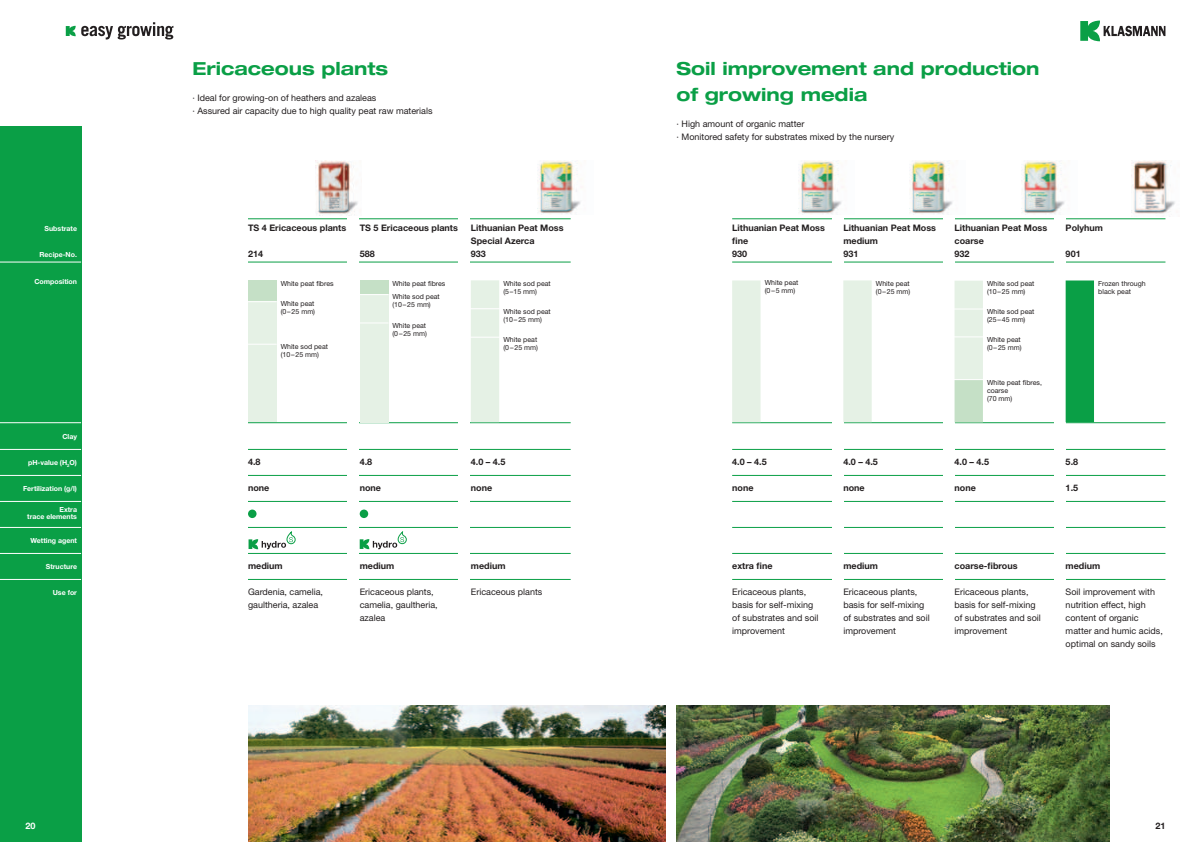
<style>
.page{position:relative;width:1191px;height:842px;background:#fff}
.page>*{position:absolute;margin:0;border:0;box-sizing:border-box;transform-origin:0 0}
.t1{font:700 expanded 18px/26px "Helvetica Neue";color:#0a9f46}
.t2{font:9px/13px "Helvetica Neue";color:#231f20}
.t3{font:700 9px/13px "Helvetica Neue LT Pro";color:#231f20}
.t4{font:9px/13px "Helvetica Neue LT Pro";color:#231f20}
.t5{font:700 9px "Helvetica Neue LT Pro";color:#fff}
.t6{font:7px/8px "Helvetica Neue LT Pro";color:#231f20}
.t7{font:700 7px "Helvetica Neue";color:#fff}
.t8{font:700 7px/7px "Helvetica Neue LT Pro";color:#fff;text-align:right}
.t9{font:7px/8px "Helvetica Neue";color:#231f20}
</style>
<div class="page">
<svg style="left:1080px;top:21px;width:85px;height:20px"></svg>
<div style="left:0;top:126px;width:81px;height:716px;background:#0a9f46"></div>
<svg style="left:66px;top:22px;width:107px;height:18px"></svg>
<img style="left:676px;top:706px;width:433px;height:136px">
<hr style="left:0;top:262px;width:81px;height:1px;background:#fff">
<hr style="left:0;top:422px;width:81px;height:1px;background:#fff">
<hr style="left:0;top:475px;width:81px;height:1px;background:#fff">
<hr style="left:0;top:501px;width:81px;height:1px;background:#fff">
<hr style="left:0;top:527px;width:81px;height:1px;background:#fff">
<hr style="left:0;top:553px;width:81px;height:1px;background:#fff">
<hr style="left:0;top:579px;width:81px;height:1px;background:#fff">
<hr style="left:0;top:449px;width:81px;height:1px;background:#fff">
<hr style="left:732px;top:449px;width:433px;height:1px;background:#0a9f46">
<hr style="left:732px;top:527px;width:433px;height:1px;background:#0a9f46">
<hr style="left:732px;top:475px;width:433px;height:1px;background:#0a9f46">
<hr style="left:732px;top:553px;width:433px;height:1px;background:#0a9f46">
<hr style="left:732px;top:501px;width:433px;height:1px;background:#0a9f46">
<hr style="left:732px;top:579px;width:433px;height:1px;background:#0a9f46">
<hr style="left:732px;top:262px;width:433px;height:1px;background:#0a9f46">
<hr style="left:732px;top:218px;width:433px;height:1px;background:#0a9f46">
<hr style="left:732px;top:422px;width:433px;height:1px;background:#0a9f46">
<hr style="left:248px;top:579px;width:322px;height:1px;background:#0a9f46">
<hr style="left:248px;top:553px;width:322px;height:1px;background:#0a9f46">
<hr style="left:248px;top:527px;width:322px;height:1px;background:#0a9f46">
<hr style="left:248px;top:501px;width:322px;height:1px;background:#0a9f46">
<hr style="left:248px;top:475px;width:322px;height:1px;background:#0a9f46">
<hr style="left:248px;top:449px;width:322px;height:1px;background:#0a9f46">
<hr style="left:248px;top:422px;width:322px;height:1px;background:#0a9f46">
<hr style="left:248px;top:262px;width:322px;height:1px;background:#0a9f46">
<hr style="left:248px;top:218px;width:322px;height:1px;background:#0a9f46">
<div style="left:832px;top:215px;width:11px;height:434px;background:#fff"></div>
<div style="left:943px;top:215px;width:11px;height:434px;background:#fff"></div>
<div style="left:1054px;top:215px;width:11px;height:434px;background:#fff"></div>
<div style="left:459px;top:179px;width:11px;height:517px;background:#fff"></div>
<div style="left:348px;top:179px;width:11px;height:517px;background:#fff"></div>
<div style="left:732px;top:280px;width:28px;height:142px;background:#e5f1e5"></div>
<div style="left:843px;top:280px;width:28px;height:142px;background:#e5f1e5"></div>
<div style="left:1065px;top:280px;width:29px;height:142px;background:#0a9f46"></div>
<svg style="left:954px;top:281px;width:29px;height:141px;background:#dcecdc"></svg>
<hr style="left:953px;top:379px;width:31px;height:1px;background:#fff">
<hr style="left:953px;top:337px;width:31px;height:1px;background:#fff">
<hr style="left:953px;top:309px;width:31px;height:1px;background:#fff">
<img style="left:248px;top:706px;width:417px;height:136px">
<svg style="left:248px;top:532px;width:47px;height:17px"></svg>
<svg style="left:360px;top:532px;width:46px;height:17px"></svg>
<div style="left:248px;top:280px;width:28px;height:22px;background:#c5e0c6"></div>
<div style="left:248px;top:302px;width:28px;height:42px;background:#e5f1e5"></div>
<div style="left:248px;top:344px;width:28px;height:78px;background:#e5f1e5"></div>
<svg style="left:248px;top:301px;width:29px;height:1px"></svg>
<svg style="left:248px;top:344px;width:29px;height:1px"></svg>
<div style="left:360px;top:280px;width:28px;height:15px;background:#c5e0c6"></div>
<div style="left:360px;top:295px;width:28px;height:28px;background:#e5f1e5"></div>
<div style="left:360px;top:323px;width:28px;height:99px;background:#e5f1e5"></div>
<svg style="left:360px;top:323px;width:28px;height:1px"></svg>
<svg style="left:360px;top:294px;width:28px;height:1px"></svg>
<div style="left:471px;top:280px;width:28px;height:142px;background:#e5f1e5"></div>
<hr style="left:468px;top:308px;width:33px;height:1px;background:#fff">
<hr style="left:468px;top:337px;width:33px;height:1px;background:#fff">
<div style="left:248px;top:509px;width:8px;height:9px;background:#0a9f46;border-radius:50%"></div>
<div style="left:360px;top:509px;width:8px;height:9px;background:#0a9f46;border-radius:50%"></div>
<img style="left:537px;top:161px;width:44px;height:54px">
<img style="left:315px;top:161px;width:43px;height:54px">
<img style="left:799px;top:161px;width:43px;height:54px">
<img style="left:909px;top:161px;width:44px;height:54px">
<img style="left:1021px;top:161px;width:44px;height:54px">
<img style="left:1132px;top:160px;width:43px;height:54px">
<p class="t7" style="left:45px;top:224px;width:34px">Substrate</p>
<p class="t7" style="left:40px;top:250px;width:39px">Recipe-No.</p>
<p class="t7" style="left:34px;top:277px;width:44px">Composition</p>
<p class="t8" style="left:62px;top:433px;width:16px">Clay</p>
<p class="t7" style="left:28px;top:458px;width:50px">pH-value (H<sub>2</sub>O)</p>
<p class="t7" style="left:23px;top:484px;width:55px">Fertilization (g/l)</p>
<p class="t8" style="left:27px;top:506px;width:51px">Extra<br>trace elements</p>
<p class="t7" style="left:31px;top:536px;width:48px">Wetting agent</p>
<p class="t7" style="left:46px;top:562px;width:33px">Structure</p>
<p class="t7" style="left:53px;top:588px;width:26px">Use for</p>
<h1 class="t1" style="left:192px;top:55px;width:197px">Ericaceous plants</h1>
<p class="t2" style="left:192px;top:91px;width:242px">· Ideal for growing-on of heathers and azaleas<br>· Assured air capacity due to high quality peat raw materials</p>
<p class="t3" style="left:248px;top:221px;width:100px">TS 4 Ericaceous plants</p>
<p class="t3" style="left:248px;top:247px;width:17px">214</p>
<p class="t3" style="left:360px;top:221px;width:100px">TS 5 Ericaceous plants</p>
<p class="t3" style="left:360px;top:247px;width:17px">588</p>
<p class="t6" style="left:281px;top:279px;width:54px">White peat fibres</p>
<p class="t6" style="left:392px;top:279px;width:54px">White peat fibres</p>
<p class="t6" style="left:281px;top:300px;width:36px">White peat (0–25 mm)</p>
<p class="t6" style="left:281px;top:342px;width:49px">White sod peat (10–25 mm)</p>
<p class="t6" style="left:392px;top:293px;width:49px">White sod peat (10–25 mm)</p>
<p class="t6" style="left:392px;top:321px;width:36px">White peat (0–25 mm)</p>
<p class="t3" style="left:471px;top:221px;width:94px">Lithuanian Peat Moss<br>Special Azerca<br>933</p>
<p class="t6" style="left:503px;top:279px;width:49px">White sod peat (5–15 mm)</p>
<p class="t6" style="left:503px;top:307px;width:49px">White sod peat (10–25 mm)</p>
<p class="t6" style="left:503px;top:336px;width:36px">White peat (0–25 mm)</p>
<p class="t3" style="left:248px;top:455px;width:14px">4.8</p>
<p class="t3" style="left:248px;top:481px;width:23px">none</p>
<p class="t3" style="left:248px;top:559px;width:36px">medium</p>
<p class="t2" style="left:248px;top:585px;width:77px">Gardenia, camelia, gaultheria, azalea</p>
<p class="t3" style="left:360px;top:455px;width:14px">4.8</p>
<p class="t3" style="left:360px;top:481px;width:23px">none</p>
<p class="t3" style="left:360px;top:559px;width:36px">medium</p>
<p class="t2" style="left:360px;top:585px;width:80px">Ericaceous plants, camelia, gaultheria, azalea</p>
<p class="t3" style="left:471px;top:455px;width:36px">4.0 – 4.5</p>
<p class="t3" style="left:471px;top:481px;width:23px">none</p>
<p class="t3" style="left:471px;top:559px;width:36px">medium</p>
<p class="t2" style="left:471px;top:585px;width:73px">Ericaceous plants</p>
<h1 class="t1" style="left:676px;top:55px;width:364px">Soil improvement and production of growing media</h1>
<p class="t2" style="left:676px;top:117px;width:219px">· High amount of organic matter<br>· Monitored safety for substrates mixed by the nursery</p>
<p class="t3" style="left:732px;top:221px;width:94px">Lithuanian Peat Moss fine<br>930</p>
<p class="t6" style="left:765px;top:279px;width:35px">White peat (0–5 mm)</p>
<p class="t3" style="left:843px;top:221px;width:94px">Lithuanian Peat Moss medium<br>931</p>
<p class="t6" style="left:876px;top:279px;width:36px">White peat (0–25 mm)</p>
<p class="t3" style="left:954px;top:221px;width:94px">Lithuanian Peat Moss coarse<br>932</p>
<p class="t6" style="left:987px;top:279px;width:49px">White sod peat (10–25 mm)</p>
<p class="t6" style="left:987px;top:308px;width:49px">White sod peat (25–45 mm)</p>
<p class="t6" style="left:987px;top:336px;width:36px">White peat (0–25 mm)</p>
<p class="t6" style="left:987px;top:378px;width:56px">White peat fibres, coarse<br>(70 mm)</p>
<p class="t3" style="left:1065px;top:221px;width:39px">Polyhum</p>
<p class="t3" style="left:1065px;top:247px;width:17px">901</p>
<p class="t9" style="left:1098px;top:279px;width:49px">Frozen through black peat</p>
<p class="t3" style="left:732px;top:455px;width:36px">4.0 – 4.5</p>
<p class="t3" style="left:732px;top:481px;width:23px">none</p>
<p class="t3" style="left:843px;top:455px;width:36px">4.0 – 4.5</p>
<p class="t3" style="left:843px;top:481px;width:23px">none</p>
<p class="t3" style="left:954px;top:455px;width:36px">4.0 – 4.5</p>
<p class="t3" style="left:954px;top:481px;width:23px">none</p>
<p class="t3" style="left:1065px;top:455px;width:14px">5.8</p>
<p class="t3" style="left:1065px;top:481px;width:14px">1.5</p>
<p class="t3" style="left:732px;top:559px;width:42px">extra fine</p>
<p class="t4" style="left:732px;top:585px;width:88px">Ericaceous plants, basis for self-mixing of substrates and soil improvement</p>
<p class="t3" style="left:843px;top:559px;width:36px">medium</p>
<p class="t4" style="left:843px;top:585px;width:88px">Ericaceous plants, basis for self-mixing of substrates and soil improvement</p>
<p class="t3" style="left:954px;top:559px;width:64px">coarse-fibrous</p>
<p class="t4" style="left:954px;top:585px;width:88px">Ericaceous plants, basis for self-mixing of substrates and soil improvement</p>
<p class="t3" style="left:1065px;top:559px;width:36px">medium</p>
<p class="t2" style="left:1065px;top:585px;width:99px">Soil improvement with nutrition effect, high content of organic matter and humic acids, optimal on sandy soils</p>
<p class="t5" style="left:26px;top:820px;width:12px">20</p>
<p class="t3" style="left:1155px;top:819px;width:12px">21</p>
</div>
